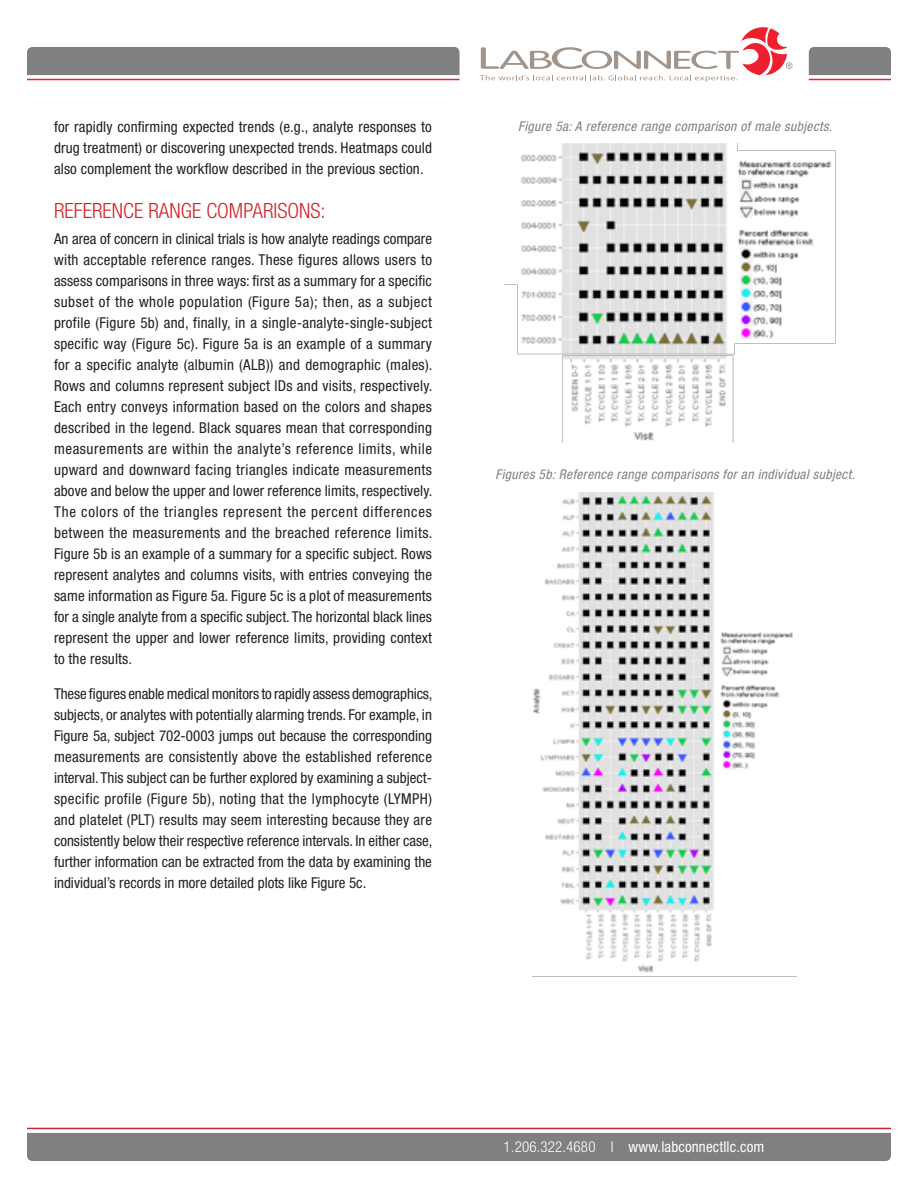
<style>
.page{position:relative;width:918px;height:1188px;background:#fff}
.page>*{position:absolute;margin:0;border:0;box-sizing:border-box;transform-origin:0 0}
.t1{font:300 condensed 21px "Helvetica Neue LT Std";color:#d1232a}
.t2{font:condensed 15px/21px "Helvetica Neue LT Std";letter-spacing:.01em;color:#231f20;text-align:justify}
.t3{font:condensed 15px "Helvetica Neue LT Std";letter-spacing:.01em;color:#fff}
.t4{font:italic condensed 13.5px "Helvetica Neue LT Std";letter-spacing:.03em;color:#808083}
.s1{font-weight:300}
</style>
<div class="page">
<img style="left:532px;top:492px;width:264px;height:485px">
<div style="left:27px;top:47px;width:433px;height:28px;background:#808083"></div>
<div style="left:27px;top:1133px;width:864px;height:28px;background:#808083"></div>
<div style="left:809px;top:47px;width:82px;height:28px;background:#808083"></div>
<hr style="left:27px;top:79px;width:433px;height:1px;background:#ee1f2f">
<hr style="left:27px;top:1128px;width:864px;height:1px;background:#d1232a">
<hr style="left:809px;top:79px;width:82px;height:1px;background:#ee1f2f">
<svg style="left:480px;top:27px;width:313px;height:55px"></svg>
<img style="left:505px;top:144px;width:331px;height:298px">
<p class="t2" style="left:54px;top:116px;width:379px">for rapidly confirming expected trends (e.g., analyte responses to drug treatment) or discovering unexpected trends. Heatmaps could also complement the workflow described in the previous section.</p>
<p class="t1" style="left:54px;top:199px;width:273px">REFERENCE RANGE COMPARISONS:</p>
<p class="t2" style="left:54px;top:228px;width:380px">An area of concern in clinical trials is how analyte readings compare with acceptable reference ranges. These figures allows users to assess comparisons in three ways: first as a summary for a specific subset of the whole population (Figure 5a); then, as a subject profile (Figure 5b) and, finally, in a single-analyte-single-subject specific way (Figure 5c). Figure 5a is an example of a summary for a specific analyte (albumin (ALB)) and demographic (males).<br>Rows and columns represent subject IDs and visits, respectively.<br>Each entry conveys information based on the colors and shapes described in the legend. Black squares mean that corresponding measurements are within the analyte’s reference limits, while upward and downward facing triangles indicate measurements above and below the upper and lower reference limits, respectively.<br>The colors of the triangles represent the percent differences between the measurements and the breached reference limits.<br>Figure 5b is an example of a summary for a specific subject. Rows represent analytes and columns visits, with entries conveying the same information as Figure 5a. Figure 5c is a plot of measurements for a single analyte from a specific subject. The horizontal black lines represent the upper and lower reference limits, providing context to the results.</p>
<p class="t2" style="left:54px;top:683px;width:380px">These figures enable medical monitors to rapidly assess demographics, subjects, or analytes with potentially alarming trends. For example, in Figure 5a, subject 702-0003 jumps out because the corresponding measurements are consistently above the established reference interval. This subject can be further explored by examining a subject&shy;specific profile (Figure 5b), noting that the lymphocyte (LYMPH) and platelet (PLT) results may seem interesting because they are consistently below their respective reference intervals. In either case, further information can be extracted from the data by examining the individual’s records in more detailed plots like Figure 5c.</p>
<p class="t4" style="left:518px;top:119px;width:315px">Figure 5a: A reference range comparison of male subjects.</p>
<p class="t4" style="left:496px;top:466px;width:361px">Figures 5b: Reference range comparisons for an individual subject.</p>
<p class="t3" style="left:504px;top:1138px;width:262px"><span class="s1">1.206.322.4680 I</span> www.labconnectllc.com</p>
</div>
